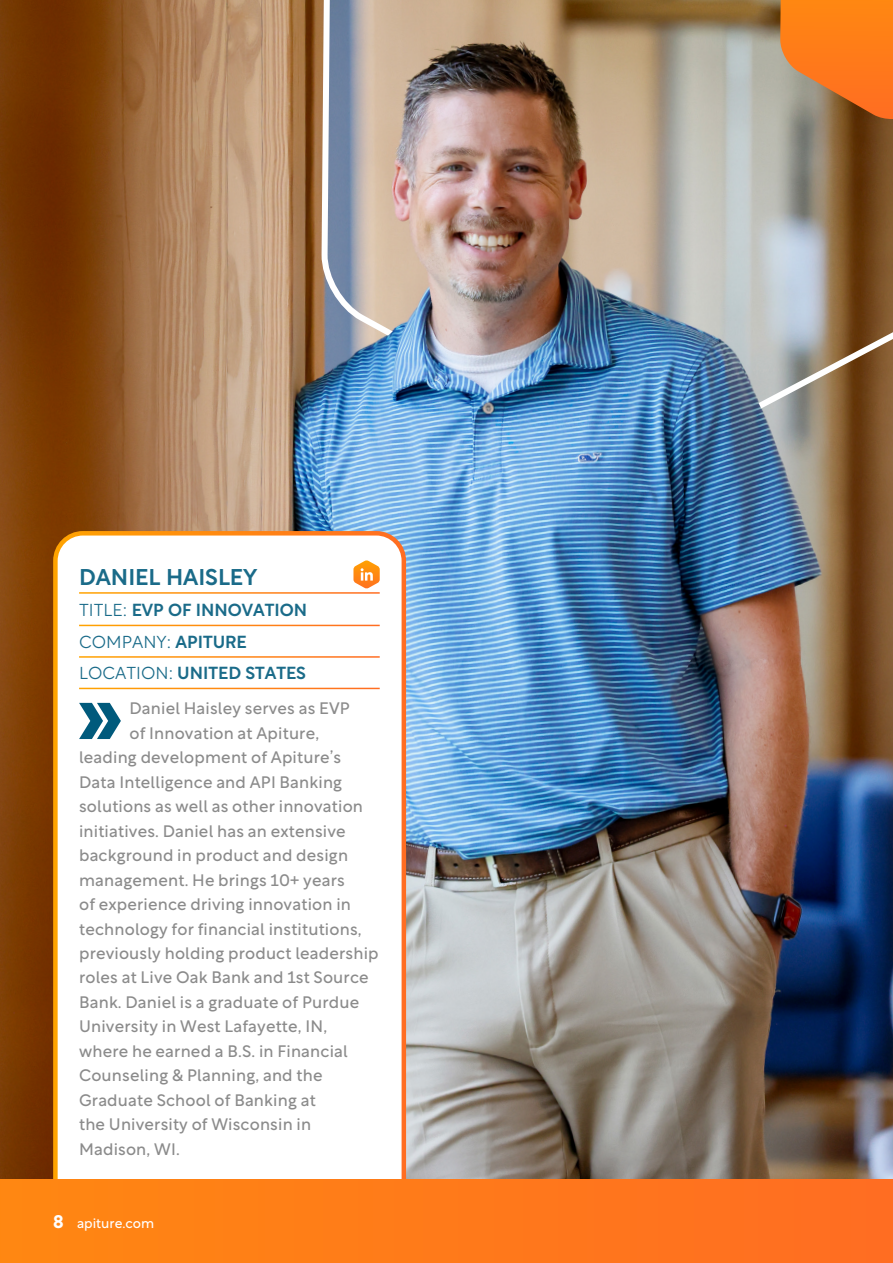
<style>
.page{position:relative;width:893px;height:1263px;background:#fff}
.page>*{position:absolute;margin:0;border:0;box-sizing:border-box;transform-origin:0 0}
.Boxout_-_INFO___Partner_-_Header{font:500 22.5px "Rotunda";color:#1a6b89}
.Boxout_-_Sub_info{font:500 17.25px "Rotunda";color:#1a6b89}
.Boxout_-_Sub_info-2{font:300 17.25px "Rotunda";color:#1a6b89}
.Boxout_Copy_-_First_Para{font:16.5px "Rotunda";letter-spacing:.01em;color:#8b8b8b}
.t1{font:13.5px "Rotunda";color:#fff}
.s1{font-weight:300}
.s2{font-weight:500}
.s3{font-weight:700;font-size:18px}
</style>
<div class="page">
<img style="left:0;top:0;width:893px;height:1179px">
<svg style="left:53px;top:531px;width:353px;height:648px"></svg>
<hr style="left:79px;top:592px;width:301px;height:2px;background:#fff">
<hr style="left:79px;top:625px;width:301px;height:1px;background:#fff">
<hr style="left:79px;top:656px;width:301px;height:2px;background:#fff">
<hr style="left:79px;top:688px;width:301px;height:1px;background:#fff">
<svg style="left:79px;top:703px;width:42px;height:36px"></svg>
<div style="left:0;top:1179px;width:893px;height:84px;background:#ff7a1a"></div>
<svg style="left:353px;top:560px;width:27px;height:28px"></svg>
<img style="left:324px;top:0;width:569px;height:469px">
<img style="left:380px;top:330px;width:382px;height:195px">
<svg style="left:780px;top:0;width:113px;height:119px;background:#e67f2c"></svg>
<p class="Boxout_-_INFO___Partner_-_Header" style="left:79px;top:558px;width:180px">DANIEL HAISLEY</p>
<p class="Boxout_-_Sub_info" style="left:79px;top:596px;width:229px"><span class="s1">TITLE:</span> EVP OF INNOVATION</p>
<p class="Boxout_-_Sub_info-2" style="left:79px;top:628px;width:169px">COMPANY: <span class="s2">APITURE</span></p>
<p class="Boxout_-_Sub_info" style="left:79px;top:659px;width:228px"><span class="s1">LOCATION:</span> UNITED STATES</p>
<p class="Boxout_Copy_-_First_Para" style="left:129px;top:695px;width:222px">Daniel Haisley serves as EVP</p>
<p class="Boxout_Copy_-_First_Para" style="left:129px;top:720px;width:191px">of Innovation at Apiture,</p>
<p class="Boxout_Copy_-_First_Para" style="left:79px;top:744px;width:264px">leading development of Apiture’s</p>
<p class="Boxout_Copy_-_First_Para" style="left:79px;top:769px;width:265px">Data Intelligence and API Banking</p>
<p class="Boxout_Copy_-_First_Para" style="left:79px;top:793px;width:285px">solutions as well as other innovation</p>
<p class="Boxout_Copy_-_First_Para" style="left:79px;top:817px;width:268px">initiatives. Daniel has an extensive</p>
<p class="Boxout_Copy_-_First_Para" style="left:79px;top:842px;width:270px">background in product and design</p>
<p class="Boxout_Copy_-_First_Para" style="left:79px;top:866px;width:267px">management. He brings 10+ years</p>
<p class="Boxout_Copy_-_First_Para" style="left:79px;top:891px;width:273px">of experience driving innovation in</p>
<p class="Boxout_Copy_-_First_Para" style="left:79px;top:915px;width:284px">technology for financial institutions,</p>
<p class="Boxout_Copy_-_First_Para" style="left:79px;top:940px;width:301px">previously holding product leadership</p>
<p class="Boxout_Copy_-_First_Para" style="left:79px;top:964px;width:291px">roles at Live Oak Bank and 1st Source</p>
<p class="Boxout_Copy_-_First_Para" style="left:79px;top:989px;width:282px">Bank. Daniel is a graduate of Purdue</p>
<p class="Boxout_Copy_-_First_Para" style="left:79px;top:1013px;width:250px">University in West Lafayette, IN,</p>
<p class="Boxout_Copy_-_First_Para" style="left:79px;top:1037px;width:270px">where he earned a B.S. in Financial</p>
<p class="Boxout_Copy_-_First_Para" style="left:79px;top:1062px;width:245px">Counseling &amp; Planning, and the</p>
<p class="Boxout_Copy_-_First_Para" style="left:79px;top:1086px;width:238px">Graduate School of Banking at</p>
<p class="Boxout_Copy_-_First_Para" style="left:79px;top:1111px;width:234px">the University of Wisconsin in</p>
<p class="Boxout_Copy_-_First_Para" style="left:79px;top:1135px;width:102px">Madison, WI.</p>
<p class="t1" style="left:53px;top:1212px;width:103px"><span class="s3">8</span> apiture.com</p>
</div>
